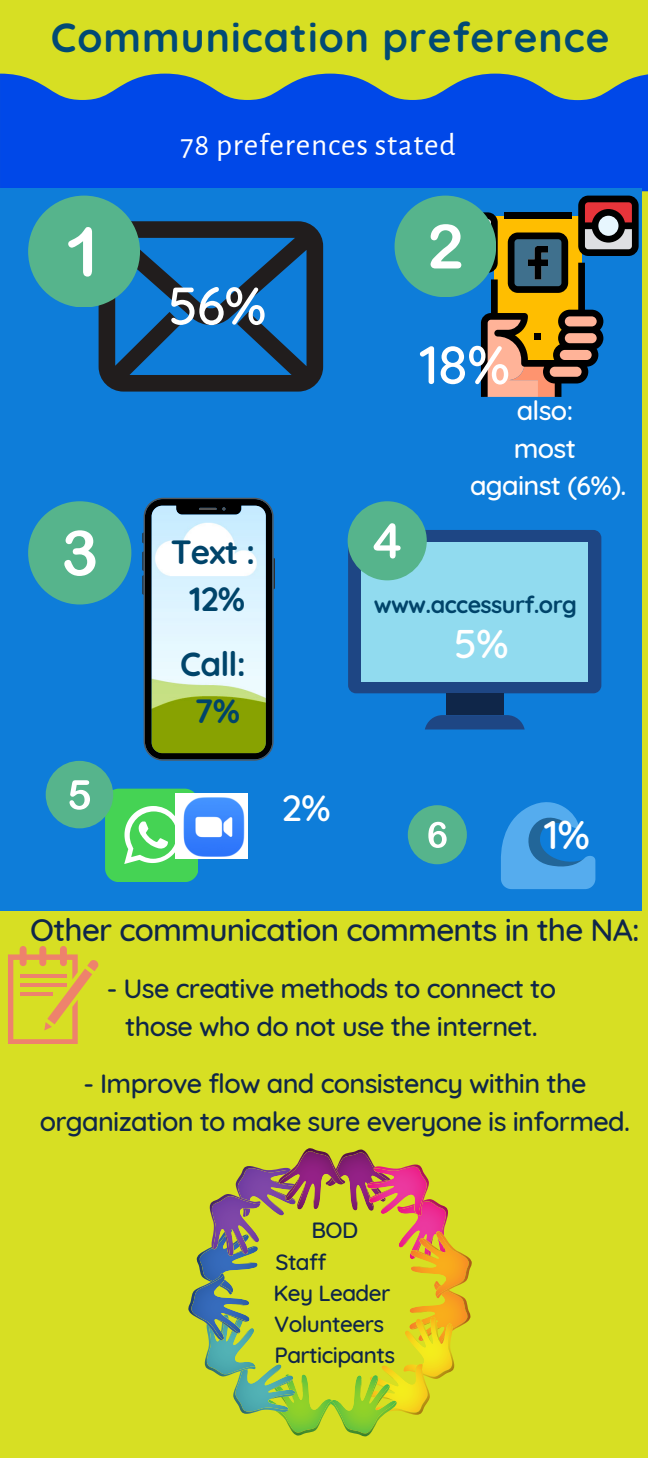
<style>
.page{position:relative;width:648px;height:1458px;background:#d7df23}
.page>*{position:absolute;margin:0;border:0;box-sizing:border-box;transform-origin:0 0}
.t1{font:500 54px "Quicksand";color:#fff}
.t2{font:500 52.88px "Quicksand";color:#fff}
.t3{font:700 40.73px "Quicksand";letter-spacing:.025em;color:#014a75}
.t4{font:500 40.73px "Quicksand";color:#fff}
.t5{font:500 37.12px "Quicksand";color:#fff}
.t6{font:700 33.52px/46.8px "Quicksand";letter-spacing:-.025em;color:#00446a;text-align:center}
.t7{font:500 31.5px "Quicksand";letter-spacing:-.025em;color:#0f2649}
.t8{font:31.5px "Alegreya Sans";letter-spacing:.025em;color:#fff}
.t9{font:500 27px/37.8px "Quicksand";letter-spacing:-.025em;color:#0f2649;text-align:center}
.t10{font:500 27px/37.8px "Quicksand";letter-spacing:-.025em;color:#fff;text-align:center}
.t11{font:700 23.4px "Quicksand";letter-spacing:-.025em;color:#00446a}
.t12{font:500 22.5px/31.1px "Quicksand";letter-spacing:-.025em;color:#0f2649}
</style>
<div class="page">
<svg style="left:0;top:74px;width:648px;height:117px;fill:#0048e8"></svg>
<div style="left:0;top:188px;width:642px;height:723px;background:#0e7dd9"></div>
<svg style="left:99px;top:221px;width:224px;height:171px"></svg>
<svg style="left:142px;top:498px;width:133px;height:263px"></svg>
<div style="left:348px;top:530px;width:253px;height:163px;background:#1e4684;border-radius:8px"></div>
<div style="left:361px;top:542px;width:227px;height:140px;background:#91dbef"></div>
<div style="left:446px;top:693px;width:57px;height:22px;background:#0f2649"></div>
<svg style="left:425px;top:715px;width:100px;height:14px"></svg>
<svg style="left:105px;top:789px;width:93px;height:92px"></svg>
<img style="left:175px;top:793px;width:73px;height:66px">
<svg style="left:501px;top:802px;width:94px;height:87px"></svg>
<svg style="left:8px;top:946px;width:91px;height:98px"></svg>
<div style="left:395px;top:196px;width:101px;height:101px;background:#56b48c;border-radius:50%"></div>
<svg style="left:431px;top:196px;width:207px;height:200px"></svg>
<div style="left:28px;top:501px;width:103px;height:103px;background:#56b48c;border-radius:50%"></div>
<svg style="left:64px;top:530px;width:32px;height:46px"></svg>
<div style="left:348px;top:501px;width:79px;height:79px;background:#56b48c;border-radius:50%"></div>
<svg style="left:374px;top:523px;width:27px;height:36px"></svg>
<div style="left:408px;top:805px;width:59px;height:59px;background:#56b48c;border-radius:50%"></div>
<svg style="left:428px;top:822px;width:19px;height:26px"></svg>
<div style="left:46px;top:761px;width:67px;height:67px;background:#56b48c;border-radius:50%"></div>
<svg style="left:69px;top:780px;width:21px;height:30px"></svg>
<div style="left:28px;top:196px;width:112px;height:111px;background:#56b48c;border-radius:50%"></div>
<svg style="left:68px;top:227px;width:24px;height:50px"></svg>
<img style="left:306px;top:1148px;width:10px;height:2px">
<svg style="left:188px;top:1150px;width:281px;height:286px"></svg>
<img style="left:437px;top:1231px;width:35px;height:67px">
<h3 class="t3" style="left:51px;top:11px;width:560px">Communication preference</h3>
<p class="t8" style="left:181px;top:130px;width:277px">78 preferences stated</p>
<h2 class="t2" style="left:168px;top:272px;width:100px">56%</h2>
<p class="t6" style="left:171px;top:528px;width:86px">Text :<br>12%</p>
<p class="t6" style="left:180px;top:640px;width:67px">Call:<br>7%</p>
<h3 class="t5" style="left:282px;top:784px;width:51px">2%</h3>
<h1 class="t1" style="left:420px;top:330px;width:92px">18%</h1>
<p class="t10" style="left:470px;top:391px;width:158px">also:<br>most against (6%).</p>
<p class="t11" style="left:374px;top:589px;width:205px">www.accessurf.org</p>
<h3 class="t4" style="left:454px;top:617px;width:56px">5%</h3>
<h3 class="t4" style="left:544px;top:808px;width:47px">1%</h3>
<p class="t7" style="left:30px;top:909px;width:611px">Other communication comments in the NA:</p>
<p class="t9" style="left:107px;top:969px;width:451px">- Use creative methods to connect to those who do not use the internet.</p>
<p class="t9" style="left:40px;top:1064px;width:592px">- Improve flow and consistency within the organization to make sure everyone is informed.</p>
<p class="t12" style="left:274px;top:1215px;width:123px;text-indent:38px">BOD<br>Staff<br>Key Leader<br>Volunteers<br>Participants</p>
</div>
